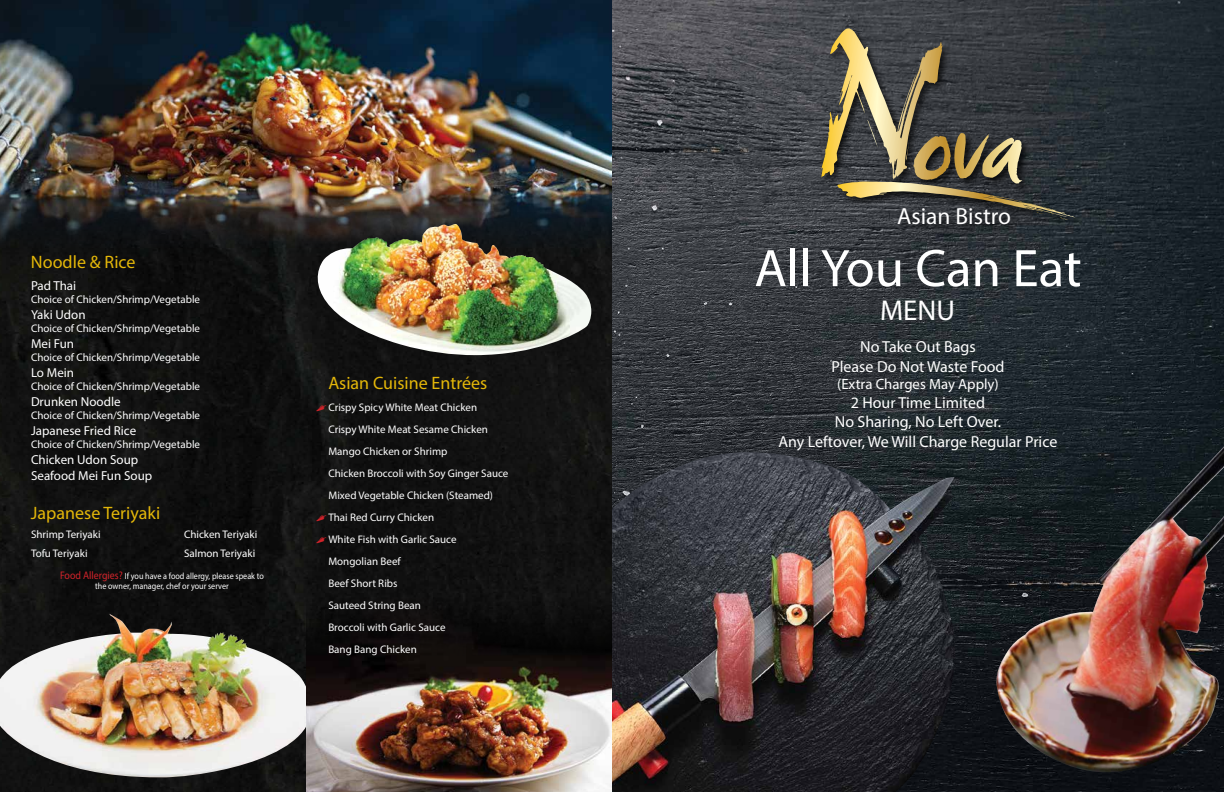
<style>
.page{position:relative;width:1224px;height:792px;background:#fff}
.page>*{position:absolute;margin:0;border:0;box-sizing:border-box;transform-origin:0 0}
.t1{font:53.3px "Myriad Pro";color:#fff}
.t2{font:28.8px "Myriad Pro";color:#fff}
.t3{font:23.4px "Myriad Pro";color:#fff}
.t4{font:18px "Myriad Pro";color:#e4b709}
.t5{font:16px/19.4px "Myriad Pro";color:#fff;text-align:center}
.t6{font:14.8px "Myriad Pro";color:#fff}
.t7{font:13px/16px "Myriad Pro";color:#fff}
.t8{font:11px/22px "Myriad Pro";color:#fff}
.t9{font:9px/10px "Myriad Pro";color:#fff;text-align:center;scale:.9 1}
.s1{font-size:11px;color:#d2232a}
</style>
<div class="page">
<img style="left:612px;top:0;width:612px;height:792px">
<img style="left:612px;top:452px;width:356px;height:340px">
<div style="left:0;top:0;width:612px;height:792px;background:#101010"></div>
<img style="left:0;top:614px;width:306px;height:164px">
<div style="left:820px;top:26px;width:265px;height:209px;background:#000;opacity:.75"></div>
<svg style="left:821px;top:28px;width:254px;height:192px"></svg>
<img style="left:0;top:0;width:612px;height:254px">
<img style="left:317px;top:224px;width:274px;height:131px">
<img style="left:306px;top:608px;width:306px;height:184px">
<img style="left:995px;top:446px;width:229px;height:342px">
<svg style="left:319px;top:406px;width:7px;height:6px"></svg>
<h3 class="t4" style="left:31px;top:251px;width:106px">Noodle &amp; Rice</h3>
<p class="t7" style="left:31px;top:277px;width:47px">Pad Thai</p>
<p class="t8" style="left:31px;top:288px;width:171px">Choice of Chicken/Shrimp/Vegetable</p>
<p class="t7" style="left:31px;top:306px;width:56px">Yaki Udon</p>
<p class="t8" style="left:31px;top:317px;width:171px">Choice of Chicken/Shrimp/Vegetable</p>
<p class="t7" style="left:31px;top:335px;width:45px">Mei Fun</p>
<p class="t8" style="left:31px;top:346px;width:171px">Choice of Chicken/Shrimp/Vegetable</p>
<p class="t7" style="left:31px;top:364px;width:45px">Lo Mein</p>
<p class="t8" style="left:31px;top:375px;width:171px">Choice of Chicken/Shrimp/Vegetable</p>
<p class="t7" style="left:31px;top:393px;width:91px">Drunken Noodle</p>
<p class="t8" style="left:31px;top:404px;width:171px">Choice of Chicken/Shrimp/Vegetable</p>
<p class="t7" style="left:31px;top:422px;width:107px">Japanese Fried Rice</p>
<p class="t8" style="left:31px;top:433px;width:171px">Choice of Chicken/Shrimp/Vegetable</p>
<p class="t7" style="left:31px;top:451px;width:123px">Chicken Udon Soup<br>Seafood Mei Fun Soup</p>
<h3 class="t4" style="left:31px;top:502px;width:131px">Japanese Teriyaki</h3>
<p class="t8" style="left:31px;top:525px;width:71px;line-height:18.7px">Shrimp Teriyaki<br>Tofu Teriyaki</p>
<p class="t8" style="left:184px;top:525px;width:75px;line-height:18.7px">Chicken Teriyaki<br>Salmon Teriyaki</p>
<p class="t9" style="left:60px;top:571px;width:228px"><span class="s1">Food Allergies?</span> If you have a food allergy, please speak to the owner, manager, chef or your server</p>
<h3 class="t4" style="left:328px;top:372px;width:160px">Asian Cuisine Entrées</h3>
<p class="t8" style="left:328px;top:397px;width:182px">Crispy Spicy White Meat Chicken<br>Crispy White Meat Sesame Chicken<br>Mango Chicken or Shrimp<br>Chicken Broccoli with Soy Ginger Sauce<br>Mixed Vegetable Chicken (Steamed)<br>Thai Red Curry Chicken<br>White Fish with Garlic Sauce<br>Mongolian Beef<br>Beef Short Ribs<br>Sauteed String Bean<br>Broccoli with Garlic Sauce<br>Bang Bang Chicken</p>
<h3 class="t3" style="left:897px;top:202px;width:115px">Asian Bistro</h3>
<h1 class="t1" style="left:754px;top:235px;width:329px">All You Can Eat</h1>
<h2 class="t2" style="left:880px;top:293px;width:76px">MENU</h2>
<h3 class="t5" style="left:831px;top:337px;width:175px">No Take Out Bags<br>Please Do Not Waste Food</h3>
<h3 class="t6" style="left:837px;top:375px;width:163px">(Extra Charges May Apply)</h3>
<h3 class="t5" style="left:779px;top:393px;width:280px">2 Hour Time Limited<br>No Sharing, No Left Over.<br>Any Leftover, We Will Charge Regular Price</h3>
</div>
